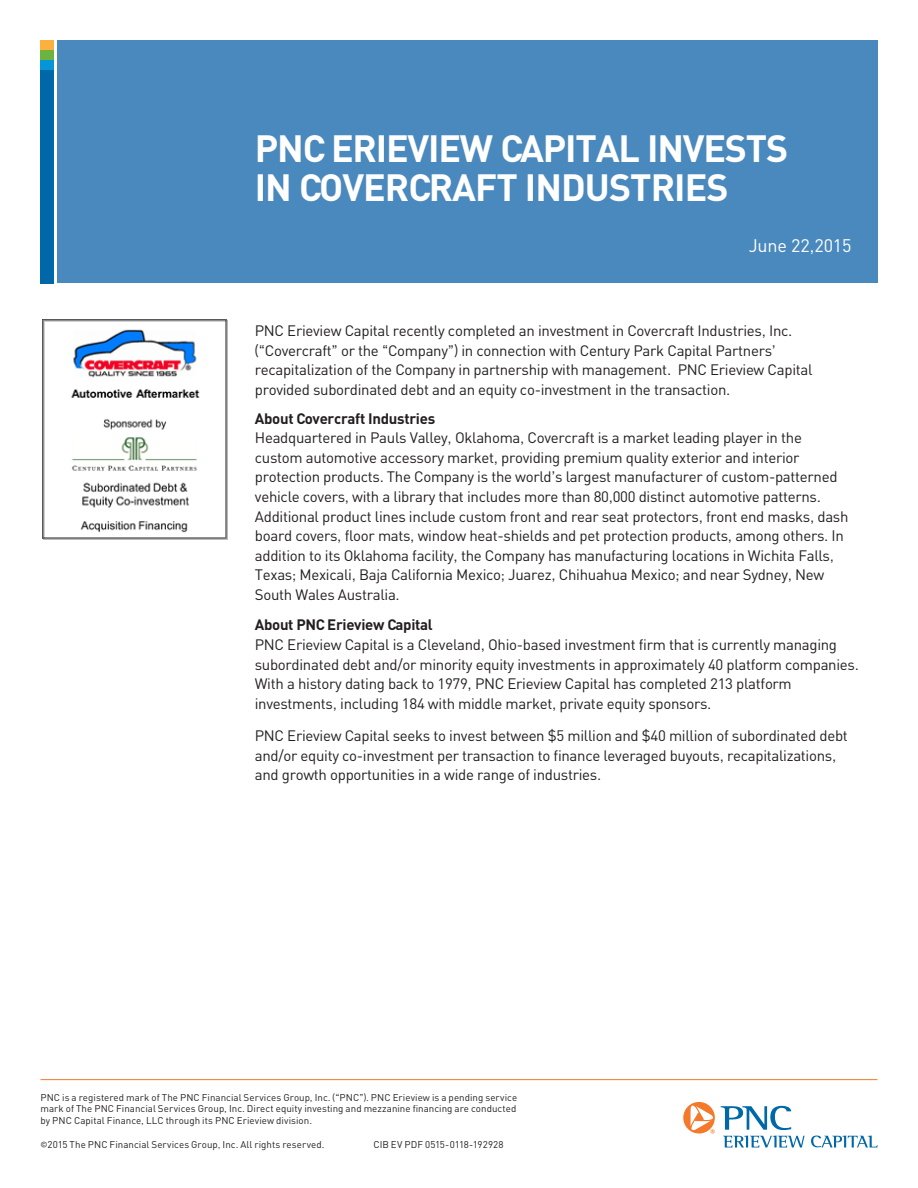
<style>
.page{position:relative;width:918px;height:1188px;background:#fff}
.page>*{position:absolute;margin:0;border:0;box-sizing:border-box;transform-origin:0 0}
.t1{font:700 37.5px/39px "PNC Sans";letter-spacing:-.03em;color:#fff}
.t2{font:18px "PNC Sans";letter-spacing:-.01em;color:#fff}
.Body{font:15px/19.5px "PNC Sans";letter-spacing:-.02em;color:#231f20}
.Legal_Copy{font:9.75px/11.7px "PNC Sans";letter-spacing:.005em;color:#231f20;text-align:justify}
.s1{font-weight:700}
</style>
<div class="page">
<div style="left:57px;top:40px;width:821px;height:244px;background:#4a89be"></div>
<div style="left:40px;top:40px;width:14px;height:10px;background:#fbb03f"></div>
<div style="left:40px;top:50px;width:14px;height:10px;background:#6cb43f"></div>
<div style="left:40px;top:60px;width:14px;height:10px;background:#0696d7"></div>
<div style="left:40px;top:70px;width:14px;height:214px;background:#0068a9"></div>
<hr style="left:40px;top:1079px;width:838px;height:1px;background:#f4792a">
<svg style="left:721px;top:1106px;width:70px;height:24px"></svg>
<svg style="left:683px;top:1102px;width:32px;height:32px"></svg>
<svg style="left:723px;top:1136px;width:82px;height:12px"></svg>
<svg style="left:811px;top:1136px;width:66px;height:12px"></svg>
<img style="left:42px;top:319px;width:186px;height:220px">
<p class="t1" style="left:255px;top:128px;width:535px">PNC ERIEVIEW CAPITAL INVESTS<br>IN COVERCRAFT INDUSTRIES</p>
<p class="t2" style="left:749px;top:235px;width:104px">June 22,2015</p>
<p class="Body" style="left:255px;top:321px;width:559px">PNC Erieview Capital recently completed an investment in Covercraft Industries, Inc. (“Covercraft” or the “Company”) in connection with Century Park Capital Partners’ recapitalization of the Company in partnership with management. PNC Erieview Capital provided subordinated debt and an equity co-investment in the transaction.</p>
<p class="Body" style="left:255px;top:409px;width:595px"><span class="s1">About Covercraft Industries<br></span>Headquartered in Pauls Valley, Oklahoma, Covercraft is a market leading player in the custom automotive accessory market, providing premium quality exterior and interior protection products. The Company is the world’s largest manufacturer of custom-patterned vehicle covers, with a library that includes more than 80,000 distinct automotive patterns.<br>Additional product lines include custom front and rear seat protectors, front end masks, dash board covers, floor mats, window heat-shields and pet protection products, among others. In addition to its Oklahoma facility, the Company has manufacturing locations in Wichita Falls, Texas; Mexicali, Baja California Mexico; Juarez, Chihuahua Mexico; and near Sydney, New South Wales Australia.</p>
<p class="Body" style="left:255px;top:615px;width:606px"><span class="s1">About PNC Erieview Capital<br></span>PNC Erieview Capital is a Cleveland, Ohio-based investment firm that is currently managing subordinated debt and/or minority equity investments in approximately 40 platform companies.<br>With a history dating back to 1979, PNC Erieview Capital has completed 213 platform investments, including 184 with middle market, private equity sponsors.</p>
<p class="Body" style="left:255px;top:726px;width:595px">PNC Erieview Capital seeks to invest between $5 million and $40 million of subordinated debt and/or equity co-investment per transaction to finance leveraged buyouts, recapitalizations, and growth opportunities in a wide range of industries.</p>
<p class="Legal_Copy" style="left:40px;top:1091px;width:478px">PNC is a registered mark of The PNC Financial Services Group, Inc. (“PNC”). PNC Erieview is a pending service mark of The PNC Financial Services Group, Inc. Direct equity investing and mezzanine financing are conducted by PNC Capital Finance, LLC through its PNC Erieview division.</p>
<p class="Legal_Copy" style="left:40px;top:1138px;width:285px">©2015 The PNC Financial Services Group, Inc. All rights reserved.</p>
<p class="Legal_Copy" style="left:373px;top:1138px;width:132px">CIB EV PDF 0515-0118-192928</p>
</div>
